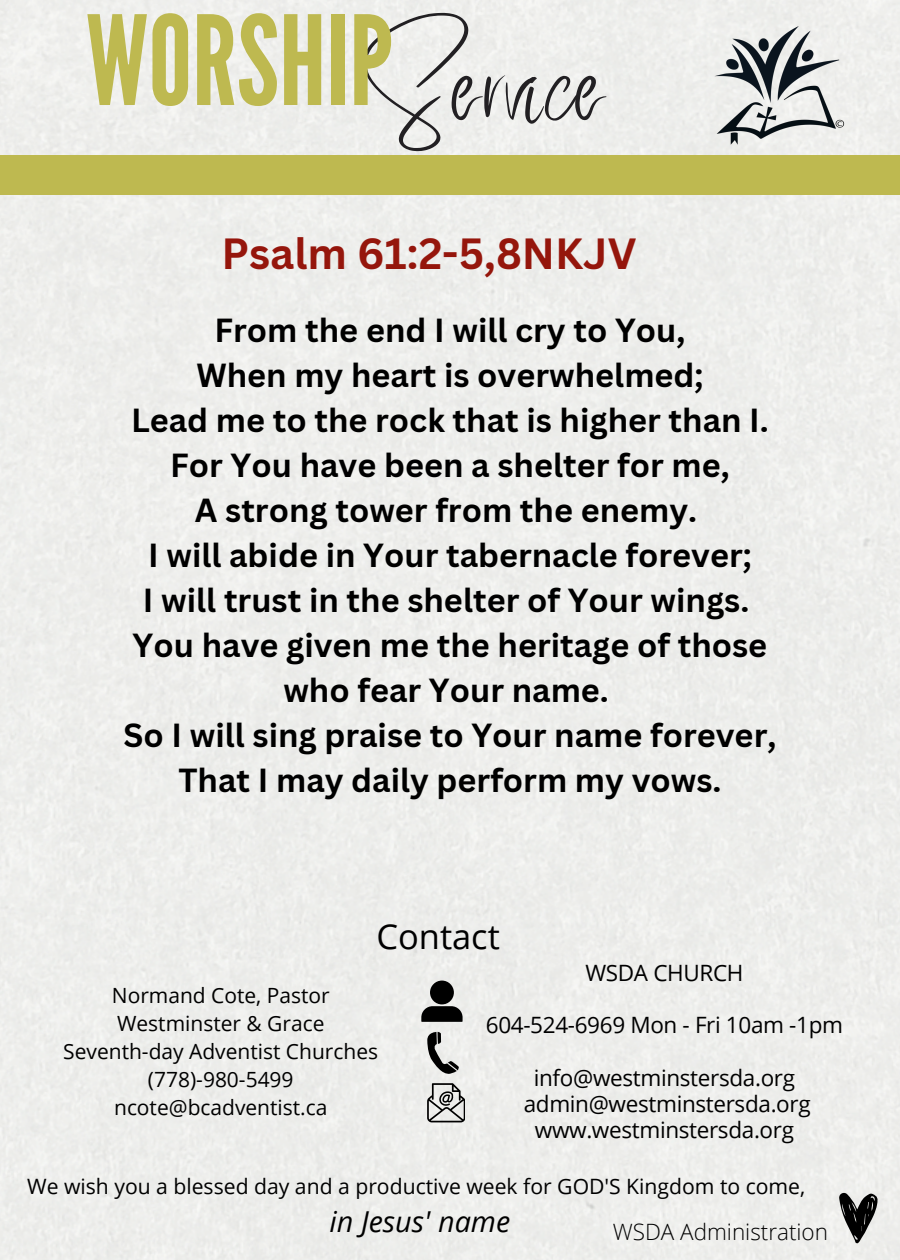
<style>
.page{position:relative;width:900px;height:1260px;background:#eeeeeb}
.page>*{position:absolute;margin:0;border:0;box-sizing:border-box;transform-origin:0 0}
.t1{font:123.5px "League Gothic";color:#beb950}
.t2{font:85.5px "Better Saturday";color:#222023}
.t3{font:700 42.5px "Canva Sans";color:#95160c}
.t4{font:34.5px "Open Sans";color:#000}
.t5{font:700 32.5px/45px "Canva Sans";color:#000;text-align:center}
.t6{font:italic 28.75px "Open Sans";color:#000}
.t7{font:22.5px "Open Sans";letter-spacing:-.015em;color:#000}
.t8{font:300 22.5px "Open Sans";color:#000}
.t9{font:21.25px "Open Sans";color:#000}
.t10{font:21px "Open Sans";color:#000}
</style>
<div class="page">
<div style="left:0;top:156px;width:900px;height:39px;background:#beb950"></div>
<img style="left:699px;top:26px;width:153px;height:128px">
<svg style="left:839px;top:1191px;width:39px;height:53px;background:#767675"></svg>
<svg style="left:427px;top:1032px;width:32px;height:43px"></svg>
<svg style="left:421px;top:981px;width:42px;height:41px;background:#5e5e5d"></svg>
<svg style="left:427px;top:1083px;width:38px;height:39px"></svg>
<h4 class="t2" style="left:362px;top:71px;width:245px">Service</h4>
<h5 class="t1" style="left:86px;top:-10px;width:308px">WORSHIP</h5>
<p class="t3" style="left:221px;top:223px;width:416px">Psalm 61:2-5,8NKJV</p>
<p class="t5" style="left:124px;top:307px;width:654px">From the end I will cry to You,<br>When my heart is overwhelmed;<br>Lead me to the rock that is higher than I.<br>For You have been a shelter for me,<br>A strong tower from the enemy.<br>I will abide in Your tabernacle forever;<br>I will trust in the shelter of Your wings.<br>You have given me the heritage of those who fear Your name.<br>So I will sing praise to Your name forever, That I may daily perform my vows.</p>
<p class="t4" style="left:376px;top:912px;width:125px">Contact</p>
<p class="t10" style="left:112px;top:981px;width:219px">Normand Cote, Pastor</p>
<p class="t10" style="left:117px;top:1009px;width:209px">Westminster &amp; Grace</p>
<p class="t10" style="left:63px;top:1037px;width:316px">Seventh-day Adventist Churches</p>
<p class="t10" style="left:148px;top:1065px;width:147px">(778)-980-5499</p>
<p class="t10" style="left:114px;top:1093px;width:215px">ncote@bcadventist.ca</p>
<p class="t7" style="left:585px;top:956px;width:160px">WSDA CHURCH</p>
<h6 class="t7" style="left:486px;top:1009px;width:359px">604-524-6969 Mon - Fri 10am -1pm</h6>
<p class="t7" style="left:534px;top:1061px;width:263px">info@westminstersda.org</p>
<p class="t7" style="left:524px;top:1088px;width:289px">admin@westminstersda.org</p>
<p class="t7" style="left:535px;top:1114px;width:261px">www.westminstersda.org</p>
<h2 class="t9" style="left:27px;top:1171px;width:780px">We wish you a blessed day and a productive week for GOD'S Kingdom to come,</h2>
<p class="t6" style="left:330px;top:1201px;width:182px">in Jesus' name</p>
<h3 class="t8" style="left:613px;top:1216px;width:217px">WSDA Administration</h3>
</div>
